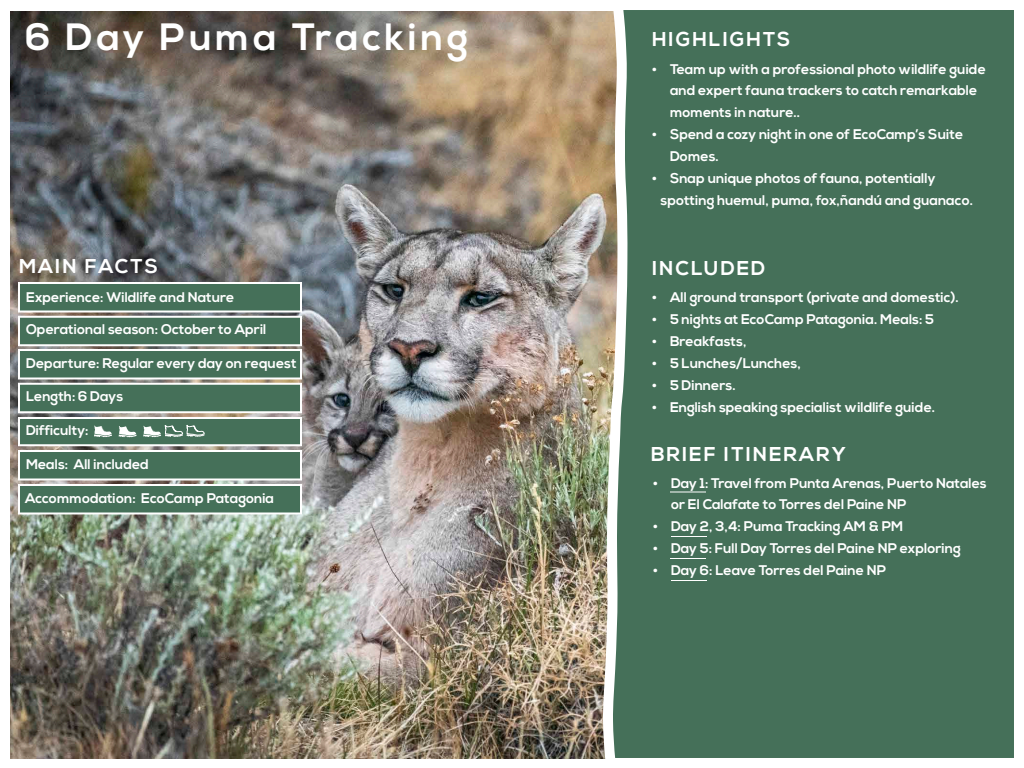
<style>
.page{position:relative;width:1024px;height:768px;background:#fff}
.page>*{position:absolute;margin:0;border:0;box-sizing:border-box;transform-origin:0 0}
.t1{font:700 38px "Nexa";letter-spacing:.1em;color:#fff}
.t2{font:700 20px "Nexa";letter-spacing:.1em;color:#fff}
.t3{font:700 14px/22px "Nexa";color:#fff}
</style>
<div class="page">
<img style="left:10px;top:11px;width:588px;height:748px">
<div style="left:598px;top:10px;width:416px;height:749px;background:#457059"></div>
<div style="left:18px;top:282px;width:284px;height:30px;background:#457059;border:2px solid #fff"></div>
<div style="left:18px;top:316px;width:284px;height:30px;background:#457059;border:2px solid #fff"></div>
<div style="left:18px;top:349px;width:284px;height:31px;background:#457059;border:2px solid #fff"></div>
<div style="left:18px;top:383px;width:284px;height:30px;background:#457059;border:2px solid #fff"></div>
<div style="left:18px;top:417px;width:284px;height:29px;background:#457059;border:2px solid #fff"></div>
<div style="left:18px;top:450px;width:284px;height:30px;background:#457059;border:2px solid #fff"></div>
<div style="left:18px;top:484px;width:284px;height:30px;background:#457059;border:2px solid #fff"></div>
<svg style="left:94px;top:425px;width:18px;height:12px"></svg>
<svg style="left:119px;top:426px;width:18px;height:11px"></svg>
<svg style="left:143px;top:425px;width:62px;height:12px"></svg>
<hr style="left:670px;top:492px;width:36px;height:1px;background:#fff">
<hr style="left:671px;top:536px;width:36px;height:1px;background:#fff">
<hr style="left:670px;top:558px;width:36px;height:1px;background:#fff">
<hr style="left:671px;top:580px;width:36px;height:1px;background:#fff">
<h1 class="t1" style="left:25px;top:14px;width:444px">6 Day Puma Tracking</h1>
<h2 class="t2" style="left:652px;top:27px;width:140px">HIGHLIGHTS</h2>
<p class="t3" style="left:670px;top:58px;width:317px;text-indent:-18px">• Team up with a professional photo wildlife guide and expert fauna trackers to catch remarkable moments in nature..</p>
<p class="t3" style="left:670px;top:124px;width:295px;text-indent:-18px">• Spend a cozy night in one of EcoCamp’s Suite<br>Domes.</p>
<p class="t3" style="left:660px;top:168px;width:314px;text-indent:-8px">• Snap unique photos of fauna, potentially spotting huemul, puma, fox,ñandú and guanaco.</p>
<h2 class="t2" style="left:19px;top:254px;width:141px">MAIN FACTS</h2>
<h2 class="t2" style="left:652px;top:257px;width:115px">INCLUDED</h2>
<p class="t3" style="left:26px;top:287px;width:210px">Experience: Wildlife and Nature</p>
<p class="t3" style="left:26px;top:319px;width:242px">Operational season: October to April</p>
<p class="t3" style="left:26px;top:353px;width:272px">Departure: Regular every day on request</p>
<p class="t3" style="left:652px;top:286px;width:308px">• All ground transport (private and domestic).</p>
<p class="t3" style="left:652px;top:308px;width:284px">• 5 nights at EcoCamp Patagonia. Meals: 5</p>
<p class="t3" style="left:652px;top:330px;width:96px">• Breakfasts,</p>
<p class="t3" style="left:652px;top:352px;width:150px">• 5 Lunches/Lunches,</p>
<p class="t3" style="left:652px;top:374px;width:85px">• 5 Dinners.</p>
<p class="t3" style="left:652px;top:396px;width:285px">• English speaking specialist wildlife guide.</p>
<p class="t3" style="left:26px;top:386px;width:99px">Length: 6 Days</p>
<p class="t3" style="left:26px;top:420px;width:64px">Difficulty:</p>
<p class="t3" style="left:26px;top:453px;width:124px">Meals: All included</p>
<p class="t3" style="left:25px;top:487px;width:251px">Accommodation: EcoCamp Patagonia</p>
<h2 class="t2" style="left:651px;top:443px;width:196px">BRIEF ITINERARY</h2>
<p class="t3" style="left:671px;top:472px;width:317px;text-indent:-18px">• Day 1: Travel from Punta Arenas, Puerto Natales or El Calafate to Torres del Paine NP</p>
<p class="t3" style="left:653px;top:516px;width:252px">• Day 2, 3,4: Puma Tracking AM &amp; PM</p>
<p class="t3" style="left:653px;top:538px;width:309px">• Day 5: Full Day Torres del Paine NP exploring</p>
<p class="t3" style="left:653px;top:560px;width:235px">• Day 6: Leave Torres del Paine NP</p>
</div>
